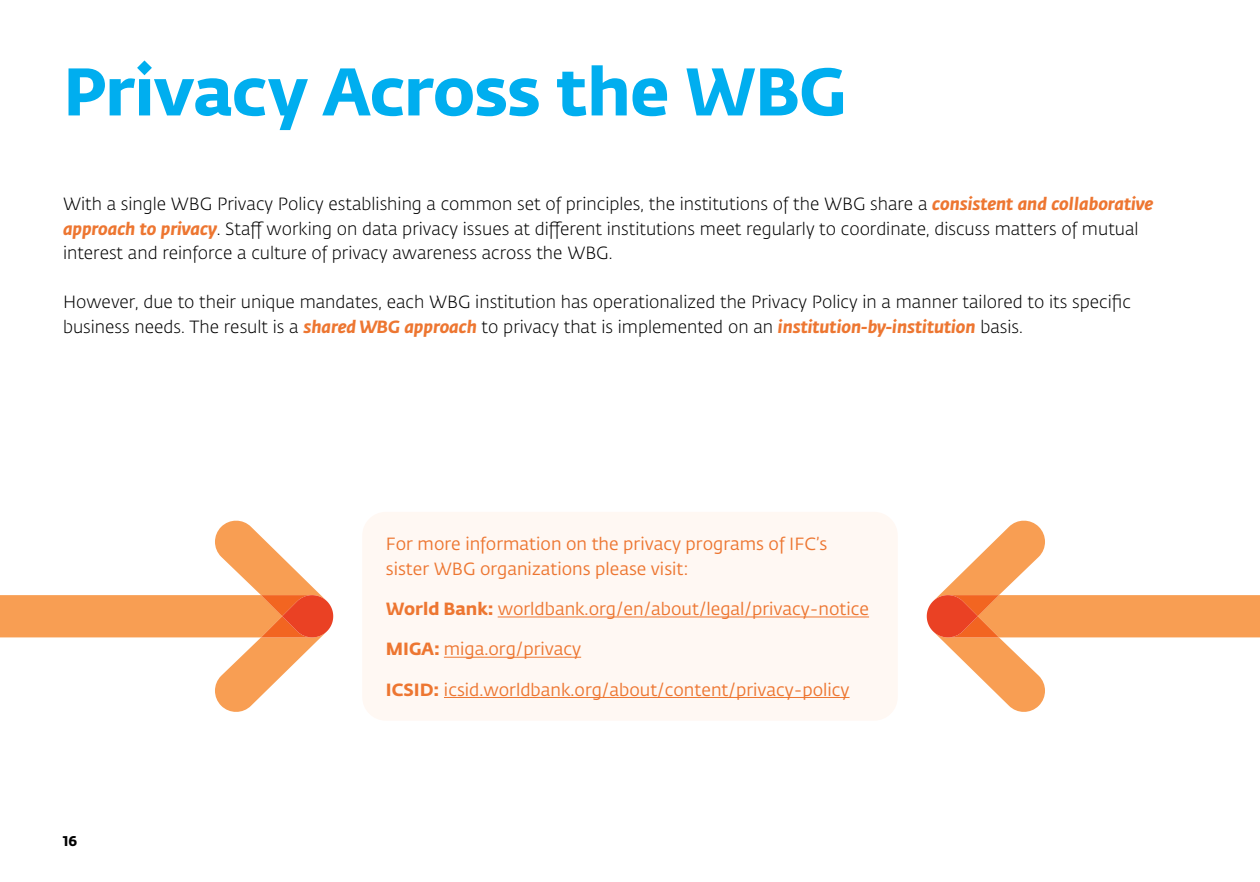
<style>
.page{position:relative;width:1260px;height:882px;background:#fff}
.page>*{position:absolute;margin:0;border:0;box-sizing:border-box;transform-origin:0 0}
.Slide_Title{font:700 66.5px "Fedra Sans Std";letter-spacing:-.01em;color:#00aeef}
.Normal_10_14pt{font:300 17.5px/24.5px "Fedra Sans Std";color:#000}
.Normal_10_14pt-2{font:17.5px/24.5px "Fedra Sans Std";color:#ed7631}
.t1{font:700 14px "Fedra Sans Std";color:#000}
.s1{font-weight:700;font-style:italic;color:#ed7631}
.s2{font-weight:700}
</style>
<div class="page">
<svg style="left:0;top:520px;width:333px;height:192px"></svg>
<svg style="left:927px;top:520px;width:333px;height:192px"></svg>
<div style="left:362px;top:512px;width:536px;height:209px;background:#fff8f3;border-radius:24px"></div>
<hr style="left:498px;top:617px;width:371px;height:1px;background:#ed7631">
<hr style="left:444px;top:657px;width:137px;height:1px;background:#ed7631">
<hr style="left:444px;top:697px;width:406px;height:1px;background:#ed7631">
<p class="Slide_Title" style="left:63px;top:49px;width:785px">Privacy Across the WBG</p>
<p class="Normal_10_14pt" style="left:63px;top:192px;width:1092px">With a single WBG Privacy Policy establishing a common set of principles, the institutions of the WBG share a <span class="s1">consistent and collaborative approach to privacy</span>. Staff working on data privacy issues at different institutions meet regularly to coordinate, discuss matters of mutual interest and reinforce a culture of privacy awareness across the WBG.</p>
<p class="Normal_10_14pt" style="left:63px;top:290px;width:1069px">However, due to their unique mandates, each WBG institution has operationalized the Privacy Policy in a manner tailored to its specific business needs. The result is a <span class="s1">shared WBG approach</span> to privacy that is implemented on an <span class="s1">institution-by-institution</span> basis.</p>
<p class="t1" style="left:63px;top:832px;width:15px">16</p>
<p class="Normal_10_14pt-2" style="left:386px;top:532px;width:443px">For more information on the privacy programs of IFC’s sister WBG organizations please visit:</p>
<p class="Normal_10_14pt-2" style="left:386px;top:597px;width:485px"><span class="s2">World Bank:</span> worldbank.org/en/about/legal/privacy-notice</p>
<p class="Normal_10_14pt-2" style="left:386px;top:637px;width:197px"><span class="s2">MIGA:</span> miga.org/privacy</p>
<p class="Normal_10_14pt-2" style="left:386px;top:678px;width:465px"><span class="s2">ICSID:</span> icsid.worldbank.org/about/content/privacy-policy</p>
</div>
